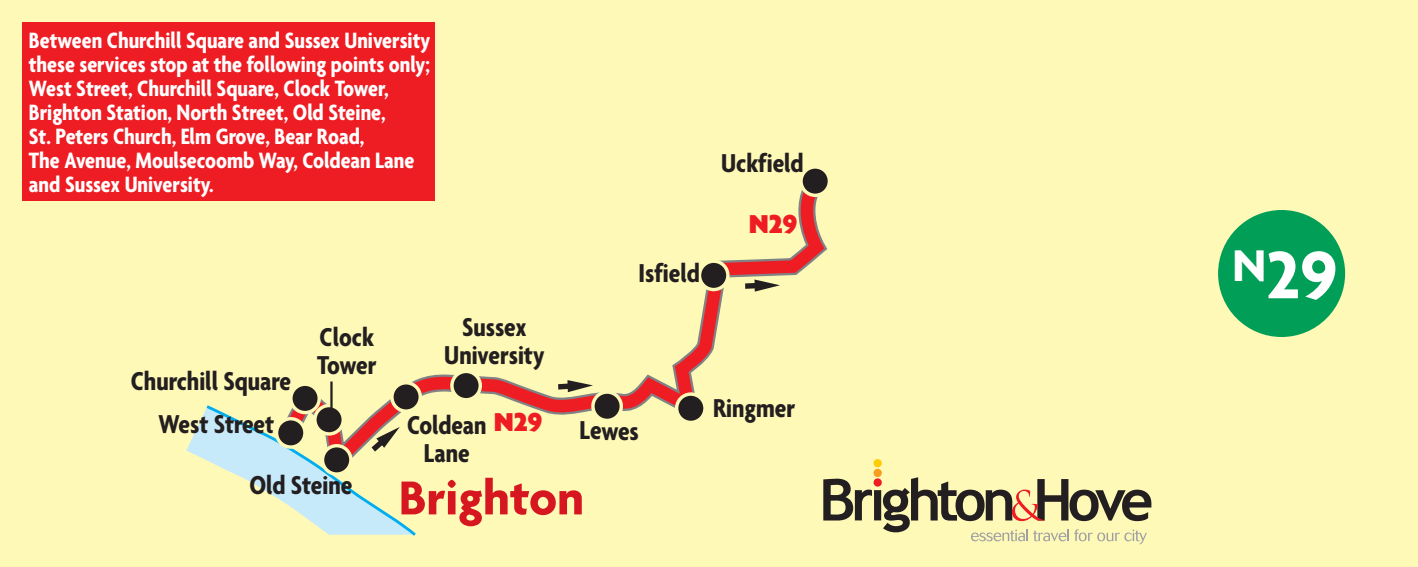
<style>
.page{position:relative;width:1418px;height:567px;background:#fff}
.page>*{position:absolute;margin:0;border:0;box-sizing:border-box;transform-origin:0 0}
.t1{font:700 72px "Agenda";color:#fff}
.t2{font:700 condensed 28px/28px "Agenda";color:#231f20;text-align:center}
.t3{font:900 28px "Agenda";color:#ee1d23}
.t4{font:700 condensed 24px/24px "Agenda";color:#fff}
.s1{font-stretch:normal;font-size:51.6px;color:#d7171f}
</style>
<div class="page">
<div style="left:0;top:0;width:1417px;height:567px;background:#fff9b8"></div>
<svg style="left:320px;top:190px;width:508px;height:225px"></svg>
<div style="left:291px;top:384px;width:28px;height:29px;background:#231f20;border-radius:50%"></div>
<div style="left:289px;top:382px;width:32px;height:32px;border:3px solid #fff9b8;border-radius:50%"></div>
<svg style="left:452px;top:371px;width:28px;height:29px"></svg>
<div style="left:450px;top:370px;width:32px;height:32px;border:3px solid #fff9b8;border-radius:50%"></div>
<svg style="left:593px;top:392px;width:28px;height:29px"></svg>
<div style="left:591px;top:390px;width:32px;height:32px;border:3px solid #fff9b8;border-radius:50%"></div>
<svg style="left:801px;top:167px;width:28px;height:28px"></svg>
<div style="left:799px;top:165px;width:32px;height:32px;border:3px solid #fff9b8;border-radius:50%"></div>
<div style="left:392px;top:383px;width:28px;height:28px;background:#231f20;border-radius:50%"></div>
<div style="left:390px;top:381px;width:32px;height:32px;border:3px solid #fff9b8;border-radius:50%"></div>
<svg style="left:699px;top:261px;width:29px;height:29px"></svg>
<div style="left:697px;top:259px;width:32px;height:32px;border:3px solid #fff9b8;border-radius:50%"></div>
<svg style="left:676px;top:394px;width:29px;height:29px"></svg>
<div style="left:674px;top:392px;width:33px;height:32px;border:3px solid #fff9b8;border-radius:50%"></div>
<hr style="left:330px;top:381px;width:2px;height:33px;background:#231f20">
<svg style="left:186px;top:404px;width:232px;height:132px"></svg>
<svg style="left:558px;top:380px;width:35px;height:12px"></svg>
<svg style="left:745px;top:279px;width:35px;height:13px"></svg>
<div style="left:1218px;top:210px;width:126px;height:127px;background:#009e57;border-radius:50%"></div>
<svg style="left:823px;top:459px;width:328px;height:85px"></svg>
<div style="left:23px;top:23px;width:412px;height:178px;background:#ee1d23"></div>
<p class="t4" style="left:29px;top:28px;width:403px">Between Churchill Square and Sussex University these services stop at the following points only; West Street, Churchill Square, Clock Tower, Brighton Station, North Street, Old Steine,<br>St. Peters Church, Elm Grove, Bear Road,<br>The Avenue, Moulsecoomb Way, Coldean Lane and Sussex University.</p>
<p class="t2" style="left:131px;top:367px;width:162px">Churchill Square</p>
<p class="t2" style="left:317px;top:322px;width:61px;text-align:left">Clock<br>Tower</p>
<p class="t2" style="left:444px;top:312px;width:102px">Sussex<br>University</p>
<p class="t2" style="left:158px;top:409px;width:117px">West Street</p>
<p class="t2" style="left:407px;top:410px;width:81px">Coldean<br>Lane</p>
<p class="t3" style="left:493px;top:404px;width:50px">N29</p>
<p class="t2" style="left:638px;top:259px;width:63px">Isfield</p>
<p class="t2" style="left:579px;top:416px;width:61px">Lewes</p>
<p class="t2" style="left:249px;top:470px;width:336px">Old Steine <span class="s1">Brighton</span></p>
<p class="t2" style="left:721px;top:148px;width:84px">Uckfield</p>
<p class="t3" style="left:748px;top:206px;width:50px">N29</p>
<p class="t2" style="left:713px;top:393px;width:84px">Ringmer</p>
<h1 class="t1" style="left:1232px;top:231px;width:107px"><sup>N</sup>29</h1>
</div>
